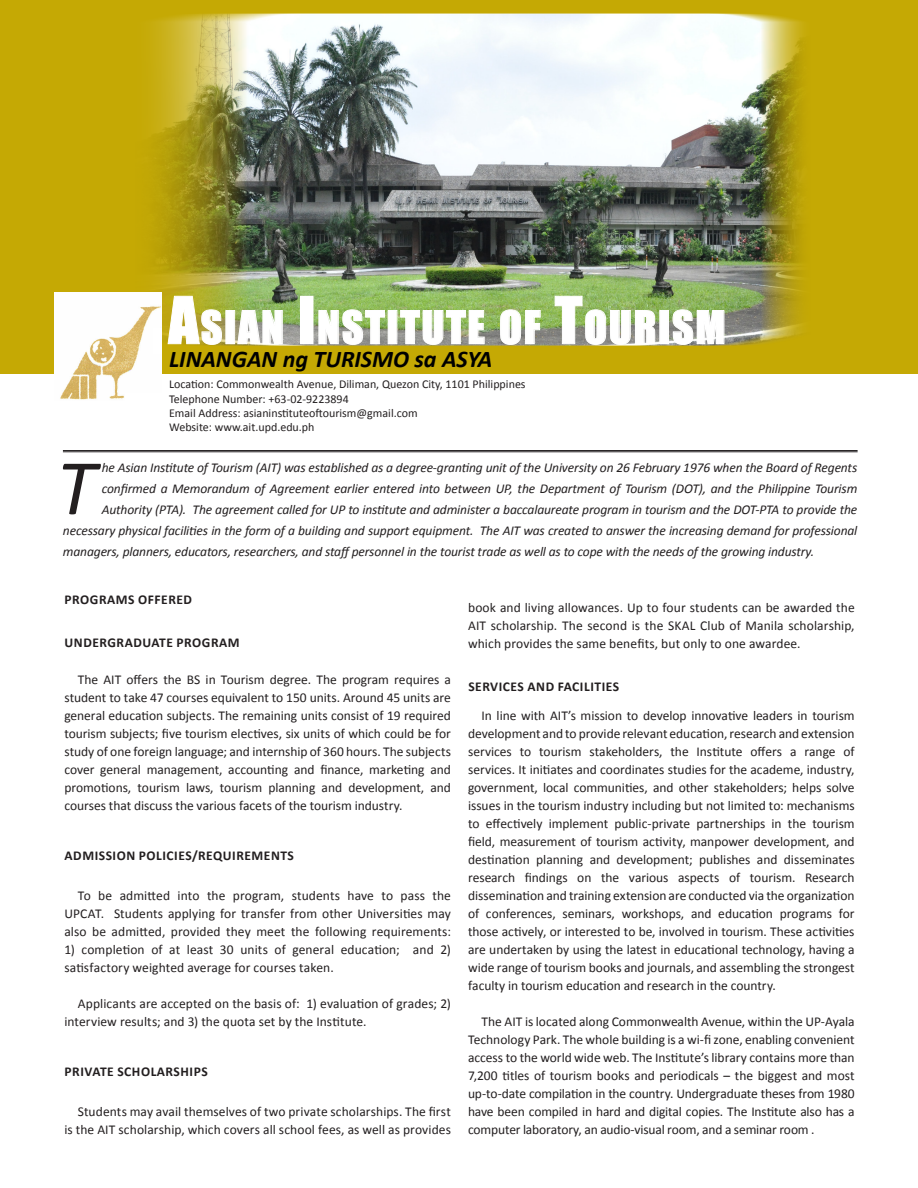
<style>
.page{position:relative;width:918px;height:1188px;background:#fff}
.page>*{position:absolute;margin:0;border:0;box-sizing:border-box;transform-origin:0 0}
.Paragraph_Style_1{font:italic 79.65px "Calibri";color:#231f20}
.t1{font:60px "Impact";color:#fff}
.t2{font:42px "Impact";letter-spacing:.045em;color:#fff}
.kolehiyo{font:italic 700 24px "Calibri";color:#000}
.Content{font:13.5px/18px "Calibri";letter-spacing:.005em;color:#231f20;text-align:justify}
.Paragraph_Style_1-2{font:italic 13.5px "Calibri";letter-spacing:-.01em;color:#231f20}
.Section_Heading{font:700 13.5px "Calibri";letter-spacing:.04em;color:#231f20}
.Sub_Heading{font:700 13.5px "Calibri";letter-spacing:.04em;color:#231f20}
.t3{font:12px "Calibri";color:#231f20}
</style>
<div class="page">
<hr style="left:63px;top:450px;width:795px;height:1px;background:#231f20">
<hr style="left:63px;top:452px;width:795px;height:1px;background:#231f20">
<div style="left:0;top:0;width:918px;height:373px;background:#c5a904"></div>
<img style="left:127px;top:14px;width:676px;height:332px">
<img style="left:54px;top:293px;width:108px;height:107px">
<div style="left:125px;top:393px;width:37px;height:8px;background:#fff"></div>
<div style="left:153px;top:328px;width:9px;height:26px;background:#fff"></div>
<svg style="left:167px;top:282px;width:59px;height:63px;background:#bbb041"></svg>
<div style="left:226px;top:310px;width:9px;height:34px;border:1px solid #fff"></div>
<svg style="left:237px;top:296px;width:50px;height:48px;background:#9daf83"></svg>
<div style="left:300px;top:296px;width:13px;height:48px;border:1px solid #fff"></div>
<svg style="left:318px;top:295px;width:71px;height:50px;background:#9cb57f"></svg>
<div style="left:388px;top:310px;width:9px;height:34px;border:1px solid #fff"></div>
<svg style="left:400px;top:296px;width:89px;height:49px;background:#9cb57b"></svg>
<svg style="left:500px;top:295px;width:45px;height:50px;background:#98b177"></svg>
<img style="left:554px;top:282px;width:105px;height:63px">
<div style="left:660px;top:310px;width:9px;height:34px;border:1px solid #fff"></div>
<svg style="left:672px;top:295px;width:57px;height:50px;background:#9bab88"></svg>
<p class="t1" style="left:172px;top:260px;width:32px">A</p>
<p class="t1" style="left:302px;top:260px;width:14px">I</p>
<p class="t1" style="left:559px;top:260px;width:28px">T</p>
<p class="t2" style="left:205px;top:281px;width:85px">SIAN</p>
<p class="t1" style="left:298px;top:274px;width:14px">I</p>
<p class="t2" style="left:321px;top:281px;width:225px">NSTITUTE OF</p>
<p class="t1" style="left:555px;top:274px;width:28px">T</p>
<p class="t2" style="left:588px;top:281px;width:143px">OURISM</p>
<p class="t1" style="left:168px;top:274px;width:32px">A</p>
<p class="t2" style="left:201px;top:295px;width:85px">SIAN</p>
<p class="t2" style="left:317px;top:295px;width:225px">NSTITUTE OF</p>
<p class="t2" style="left:584px;top:295px;width:143px">OURISM</p>
<p class="kolehiyo" style="left:169px;top:344px;width:325px">LINANGAN ng TURISMO sa ASYA</p>
<p class="t3" style="left:169px;top:377px;width:358px">Location: Commonwealth Avenue, Diliman, Quezon City, 1101 Philippines</p>
<p class="t3" style="left:169px;top:391px;width:181px">Telephone Number: +63-02-9223894</p>
<p class="t3" style="left:169px;top:405px;width:250px">Email Address: asianinstituteoftourism@gmail.com</p>
<p class="t3" style="left:169px;top:420px;width:147px">Website: www.ait.upd.edu.ph</p>
<p class="Paragraph_Style_1" style="left:57px;top:433px;width:40px">T</p>
<p class="Paragraph_Style_1-2" style="left:102px;top:458px;width:757px">he Asian Institute of Tourism (AIT) was established as a degree-granting unit of the University on 26 February 1976 when the Board of Regents</p>
<p class="Paragraph_Style_1-2" style="left:102px;top:479px;width:757px">confirmed a Memorandum of Agreement earlier entered into between UP, the Department of Tourism (DOT), and the Philippine Tourism</p>
<p class="Paragraph_Style_1-2" style="left:102px;top:500px;width:757px">Authority (PTA). The agreement called for UP to institute and administer a baccalaureate program in tourism and the DOT-PTA to provide the</p>
<p class="Paragraph_Style_1-2" style="left:63px;top:521px;width:796px">necessary physical facilities in the form of a building and support equipment. The AIT was created to answer the increasing demand for professional</p>
<p class="Paragraph_Style_1-2" style="left:63px;top:542px;width:753px">managers, planners, educators, researchers, and staff personnel in the tourist trade as well as to cope with the needs of the growing industry.</p>
<p class="Section_Heading" style="left:65px;top:591px;width:129px">PROGRAMS OFFERED</p>
<p class="Sub_Heading" style="left:65px;top:634px;width:177px">UNDERGRADUATE PROGRAM</p>
<p class="Content" style="left:64px;top:671px;width:388px;text-indent:14px">The AIT offers the BS in Tourism degree. The program requires a student to take 47 courses equivalent to 150 units. Around 45 units are general education subjects. The remaining units consist of 19 required tourism subjects; five tourism electives, six units of which could be for study of one foreign language; and internship of 360 hours. The subjects cover general management, accounting and finance, marketing and promotions, tourism laws, tourism planning and development, and courses that discuss the various facets of the tourism industry.</p>
<p class="Section_Heading" style="left:65px;top:847px;width:231px">ADMISSION POLICIES/REQUIREMENTS</p>
<p class="Content" style="left:64px;top:887px;width:388px;text-indent:14px">To be admitted into the program, students have to pass the UPCAT. Students applying for transfer from other Universities may also be admitted, provided they meet the following requirements:</p>
<p class="Content" style="left:64px;top:941px;width:388px">1) completion of at least 30 units of general education; and 2) satisfactory weighted average for courses taken.</p>
<p class="Content" style="left:64px;top:995px;width:388px;text-indent:14px">Applicants are accepted on the basis of: 1) evaluation of grades; 2) interview results; and 3) the quota set by the Institute.</p>
<p class="Section_Heading" style="left:65px;top:1063px;width:145px">PRIVATE SCHOLARSHIPS</p>
<p class="Content" style="left:64px;top:1103px;width:388px;text-align:right">Students may avail themselves of two private scholarships. The first<br>is the AIT scholarship, which covers all school fees, as well as provides</p>
<p class="Content" style="left:468px;top:599px;width:388px">book and living allowances. Up to four students can be awarded the AIT scholarship. The second is the SKAL Club of Manila scholarship, which provides the same benefits, but only to one awardee.</p>
<p class="Sub_Heading" style="left:468px;top:678px;width:152px">SERVICES AND FACILITIES</p>
<p class="Content" style="left:468px;top:707px;width:388px;text-indent:14px">In line with AIT’s mission to develop innovative leaders in tourism development and to provide relevant education, research and extension services to tourism stakeholders, the Institute offers a range of services. It initiates and coordinates studies for the academe, industry, government, local communities, and other stakeholders; helps solve issues in the tourism industry including but not limited to: mechanisms to effectively implement public-private partnerships in the tourism field, measurement of tourism activity, manpower development, and destination planning and development; publishes and disseminates research findings on the various aspects of tourism. Research dissemination and training extension are conducted via the organization of conferences, seminars, workshops, and education programs for those actively, or interested to be, involved in tourism. These activities are undertaken by using the latest in educational technology, having a wide range of tourism books and journals, and assembling the strongest faculty in tourism education and research in the country.</p>
<p class="Content" style="left:468px;top:1013px;width:388px;text-indent:14px">The AIT is located along Commonwealth Avenue, within the UP-Ayala Technology Park. The whole building is a wi-fi zone, enabling convenient access to the world wide web. The Institute’s library contains more than 7,200 titles of tourism books and periodicals – the biggest and most up-to-date compilation in the country. Undergraduate theses from 1980 have been compiled in hard and digital copies. The Institute also has a computer laboratory, an audio-visual room, and a seminar room .</p>
</div>
